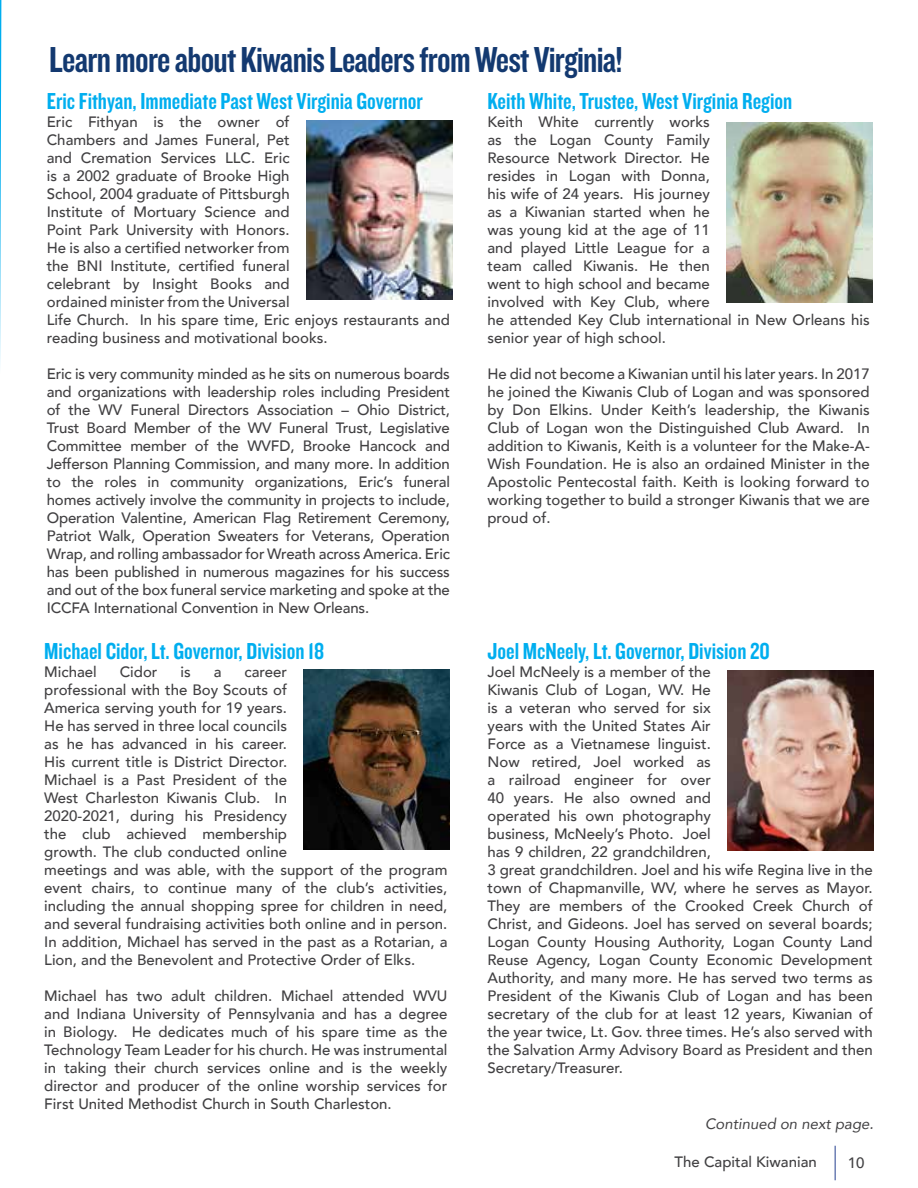
<style>
.page{position:relative;width:918px;height:1188px;background:#fff}
.page>*{position:absolute;margin:0;border:0;box-sizing:border-box;transform-origin:0 0}
.t1{font:37.5px "Knockout HTF49 Liteweight";letter-spacing:-.02em;color:#133970}
.t2{font:24px "Knockout HTF49 Liteweight";color:#00aeef}
.t3{font:500 15px/18px "Avenir";color:#414042}
.t4{font:italic 15px "Avenir";color:#414042}
</style>
<div class="page">
<hr style="left:835px;top:1146px;width:1px;height:34px;background:#25408f">
<svg style="left:0;top:0;width:2px;height:364px"></svg>
<img style="left:306px;top:120px;width:147px;height:180px">
<img style="left:726px;top:123px;width:147px;height:180px">
<img style="left:304px;top:670px;width:146px;height:180px">
<img style="left:727px;top:670px;width:147px;height:180px">
<h1 class="t1" style="left:49px;top:40px;width:575px">Learn more about Kiwanis Leaders from West Virginia!</h1>
<h2 class="t2" style="left:47px;top:89px;width:378px">Eric Fithyan, Immediate Past West Virginia Governor</h2>
<p class="t3" style="left:47px;top:112px;width:405px">Eric Fithyan is the owner of<br>Chambers and James Funeral, Pet<br>and Cremation Services LLC. Eric<br>is a 2002 graduate of Brooke High<br>School, 2004 graduate of Pittsburgh<br>Institute of Mortuary Science and<br>Point Park University with Honors.<br>He is also a certified networker from<br>the BNI Institute, certified funeral<br>celebrant by Insight Books and<br>ordained minister from the Universal<br>Life Church. In his spare time, Eric enjoys restaurants and reading business and motivational books.</p>
<p class="t3" style="left:47px;top:364px;width:405px;text-align:justify">Eric is very community minded as he sits on numerous boards and organizations with leadership roles including President of the WV Funeral Directors Association – Ohio District, Trust Board Member of the WV Funeral Trust, Legislative Committee member of the WVFD, Brooke Hancock and Jefferson Planning Commission, and many more. In addition to the roles in community organizations, Eric’s funeral homes actively involve the community in projects to include, Operation Valentine, American Flag Retirement Ceremony, Patriot Walk, Operation Sweaters for Veterans, Operation Wrap, and rolling ambassador for Wreath across America. Eric has been published in numerous magazines for his success and out of the box funeral service marketing and spoke at the ICCFA International Convention in New Orleans.</p>
<h2 class="t2" style="left:44px;top:639px;width:282px">Michael Cidor, Lt. Governor, Division 18</h2>
<p class="t3" style="left:44px;top:662px;width:54px">Michael</p>
<p class="t3" style="left:120px;top:662px;width:39px">Cidor</p>
<p class="t3" style="left:181px;top:662px;width:12px">is</p>
<p class="t3" style="left:214px;top:662px;width:9px">a</p>
<p class="t3" style="left:44px;top:662px;width:405px;text-indent:200px">career<br>professional with the Boy Scouts of<br>America serving youth for 19 years.<br>He has served in three local councils<br>as he has advanced in his career.<br>His current title is District Director.<br>Michael is a Past President of the<br>West Charleston Kiwanis Club. In<br>2020-2021, during his Presidency<br>the club achieved membership<br>growth. The club conducted online<br>meetings and was able, with the support of the program event chairs, to continue many of the club’s activities, including the annual shopping spree for children in need, and several fundraising activities both online and in person.<br>In addition, Michael has served in the past as a Rotarian, a Lion, and the Benevolent and Protective Order of Elks.</p>
<p class="t3" style="left:44px;top:986px;width:405px;text-align:justify">Michael has two adult children. Michael attended WVU and Indiana University of Pennsylvania and has a degree in Biology. He dedicates much of his spare time as the Technology Team Leader for his church. He was instrumental in taking their church services online and is the weekly director and producer of the online worship services for First United Methodist Church in South Charleston.</p>
<h2 class="t2" style="left:488px;top:89px;width:306px">Keith White, Trustee, West Virginia Region</h2>
<p class="t3" style="left:488px;top:112px;width:384px">Keith White currently works<br>as the Logan County Family<br>Resource Network Director. He<br>resides in Logan with Donna,<br>his wife of 24 years. His journey<br>as a Kiwanian started when he<br>was young kid at the age of 11<br>and played Little League for a<br>team called Kiwanis. He then<br>went to high school and became<br>involved with Key Club, where<br>he attended Key Club international in New Orleans his senior year of high school.</p>
<p class="t3" style="left:488px;top:364px;width:384px;text-align:justify">He did not become a Kiwanian until his later years. In 2017 he joined the Kiwanis Club of Logan and was sponsored by Don Elkins. Under Keith’s leadership, the Kiwanis Club of Logan won the Distinguished Club Award. In addition to Kiwanis, Keith is a volunteer for the Make-A-Wish Foundation. He is also an ordained Minister in the Apostolic Pentecostal faith. Keith is looking forward to working together to build a stronger Kiwanis that we are proud of.</p>
<h2 class="t2" style="left:488px;top:639px;width:284px">Joel McNeely, Lt. Governor, Division 20</h2>
<p class="t3" style="left:488px;top:662px;width:387px">Joel McNeely is a member of the<br>Kiwanis Club of Logan, WV. He<br>is a veteran who served for six<br>years with the United States Air<br>Force as a Vietnamese linguist.<br>Now retired, Joel worked as<br>a railroad engineer for over<br>40 years. He also owned and<br>operated his own photography<br>business, McNeely’s Photo. Joel<br>has 9 children, 22 grandchildren,<br>3 great grandchildren. Joel and his wife Regina live in the town of Chapmanville, WV, where he serves as Mayor.<br>They are members of the Crooked Creek Church of Christ, and Gideons. Joel has served on several boards; Logan County Housing Authority, Logan County Land Reuse Agency, Logan County Economic Development Authority, and many more. He has served two terms as President of the Kiwanis Club of Logan and has been secretary of the club for at least 12 years, Kiwanian of the year twice, Lt. Gov. three times. He’s also served with the Salvation Army Advisory Board as President and then Secretary/Treasurer.</p>
<p class="t4" style="left:705px;top:1115px;width:170px">Continued on next page.</p>
<p class="t3" style="left:675px;top:1152px;width:144px">The Capital Kiwanian</p>
<p class="t3" style="left:848px;top:1153px;width:18px">10</p>
</div>
